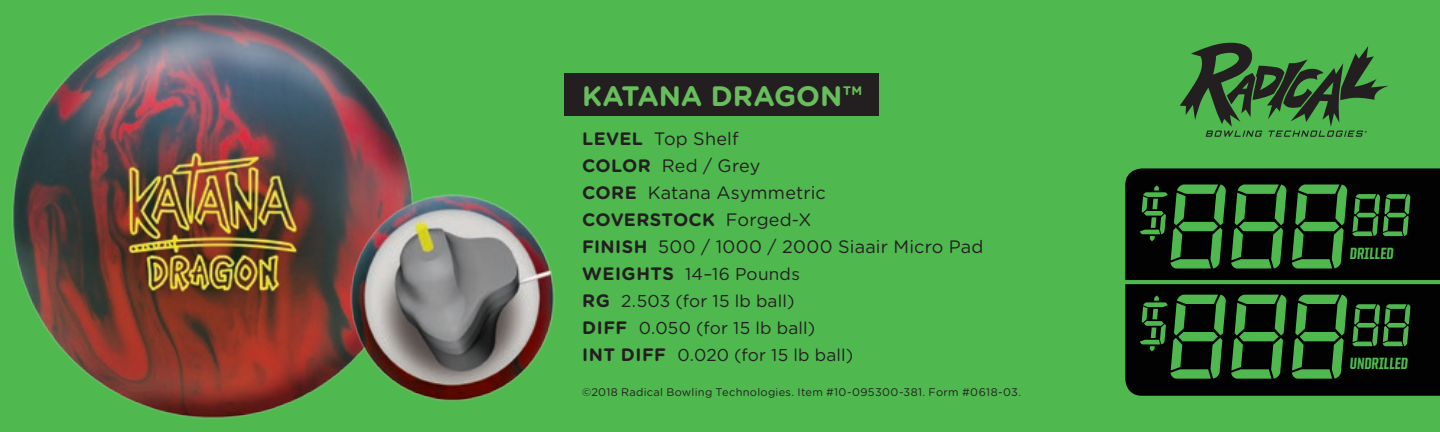
<style>
.page{position:relative;width:1440px;height:432px;background:#4fb94f}
.page>*{position:absolute;margin:0;border:0;box-sizing:border-box;transform-origin:0 0}
.Ball_Poster_Specific{font:700 28.2px "Gotham Rounded";letter-spacing:-.005em;color:#68be5d}
.Ball_Poster_Specific-2{font:18px "Gotham Rounded";letter-spacing:.01em;color:#231f20}
.Ball_Poster_Specific-3{font:700 18px "Gotham Rounded";letter-spacing:.015em;color:#231f20}
.t1{font:17.2px "Gotham Rounded";letter-spacing:.015em;color:#231f20}
.DV8_Ball_Chart_Body{font:800 16.4px "United Sans Cond";color:#4fb94f}
.t2{font:11px "Gotham Rounded";letter-spacing:.025em;color:#231f20}
.s1{font-weight:700}
.s2{font-weight:400}
.s3{font-weight:700;font-size:18px}
</style>
<div class="page">
<img style="left:12px;top:13px;width:400px;height:406px">
<img style="left:335px;top:189px;width:220px;height:221px">
<div style="left:564px;top:74px;width:315px;height:42px;background:#231f20"></div>
<svg style="left:1180px;top:42px;width:209px;height:95px"></svg>
<div style="left:1125px;top:168px;width:315px;height:112px;background:#010201"></div>
<svg style="left:1125px;top:284px;width:315px;height:112px;background:#020602"></svg>
<svg style="left:1137px;top:185px;width:275px;height:84px"></svg>
<svg style="left:1137px;top:295px;width:275px;height:84px"></svg>
<p class="Ball_Poster_Specific" style="left:582px;top:75px;width:282px">KATANA DRAGON™</p>
<p class="Ball_Poster_Specific-2" style="left:582px;top:126px;width:158px"><span class="s1">LEVEL</span> Top Shelf</p>
<p class="Ball_Poster_Specific-2" style="left:582px;top:153px;width:179px"><span class="s1">COLOR</span> Red / Grey</p>
<p class="Ball_Poster_Specific-2" style="left:582px;top:180px;width:245px"><span class="s1">CORE</span> Katana Asymmetric</p>
<p class="Ball_Poster_Specific-3" style="left:582px;top:206px;width:230px">COVERSTOCK <span class="s2">Forged-X</span></p>
<p class="Ball_Poster_Specific-2" style="left:582px;top:234px;width:403px"><span class="s1">FINISH</span> 500 / 1000 / 2000 Siaair Micro Pad</p>
<p class="t1" style="left:582px;top:262px;width:219px"><span class="s3">WEIGHTS</span> 14–16 Pounds</p>
<p class="t1" style="left:582px;top:289px;width:214px"><span class="s3">RG</span> 2.503 (for 15 lb ball)</p>
<p class="t1" style="left:582px;top:316px;width:234px"><span class="s3">DIFF</span> 0.050 (for 15 lb ball)</p>
<p class="t1" style="left:582px;top:343px;width:272px"><span class="s3">INT DIFF</span> 0.020 (for 15 lb ball)</p>
<p class="t2" style="left:582px;top:384px;width:441px">©2018 Radical Bowling Technologies. Item #10-095300-381. Form #0618-03.</p>
<p class="DV8_Ball_Chart_Body" style="left:1350px;top:245px;width:47px">DRILLED</p>
<p class="DV8_Ball_Chart_Body" style="left:1350px;top:355px;width:61px">UNDRILLED</p>
</div>
